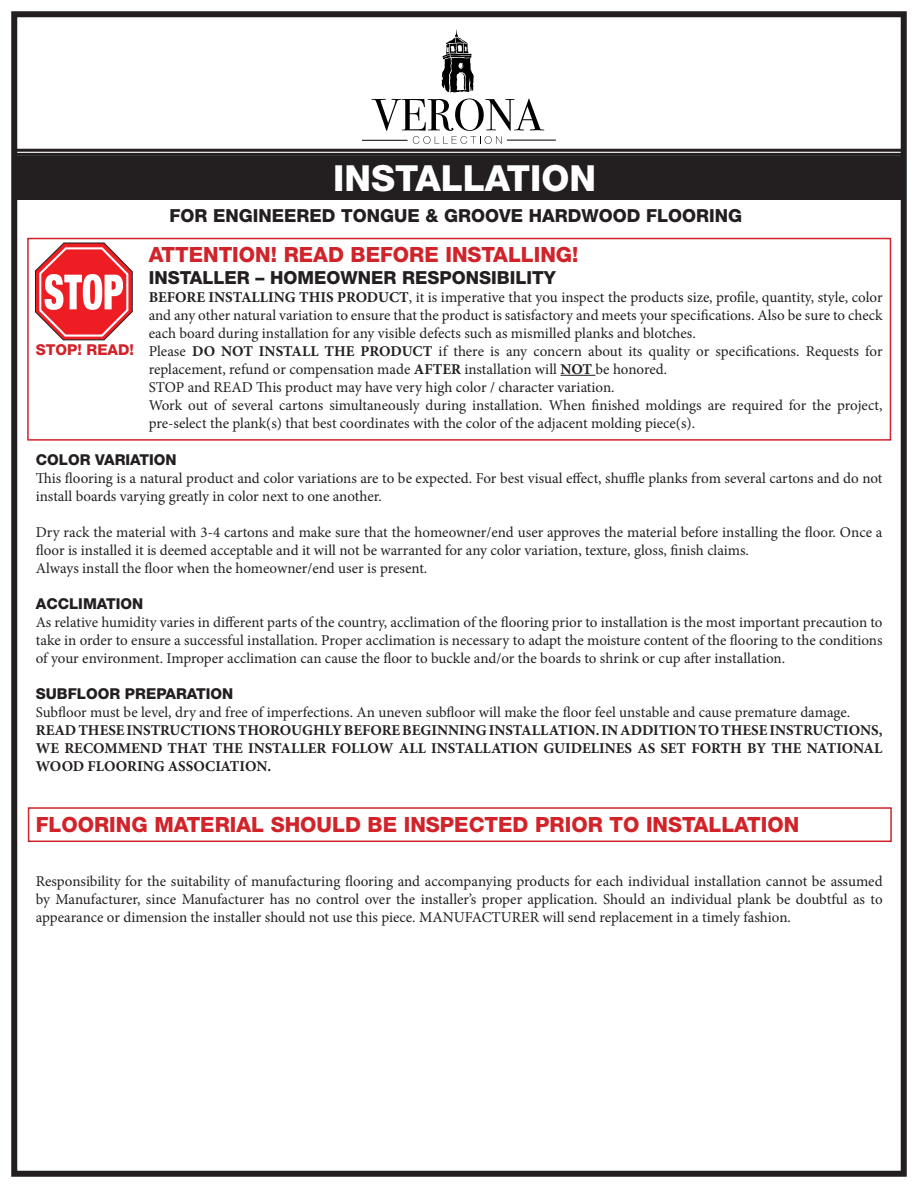
<style>
.page{position:relative;width:918px;height:1188px;background:#fff}
.page>*{position:absolute;margin:0;border:0;box-sizing:border-box;transform-origin:0 0}
.t1{font:800 36px "Helvetica Neue";color:#fff}
.t2{font:800 21px "Helvetica Neue";color:#d1232a}
.t3{font:800 18px "Helvetica Neue";color:#231f20}
.t4{font:15px/18px "Minion Pro";color:#231f20}
.t5{font:700 15px/18px "Minion Pro";color:#231f20;text-align:justify}
.t6{font:800 15px "Helvetica Neue";color:#231f20}
.t7{font:800 15px "Helvetica Neue";color:#d1232a}
.s1{font-weight:700}
</style>
<div class="page">
<div style="left:11px;top:11px;width:896px;height:1166px;border:6px solid #231f20"></div>
<hr style="left:14px;top:149px;width:890px;height:3px;background:#231f20">
<hr style="left:14px;top:153px;width:890px;height:3px;background:#231f20">
<div style="left:15px;top:156px;width:888px;height:44px;background:#231f20"></div>
<svg style="left:442px;top:29px;width:32px;height:63px"></svg>
<svg style="left:371px;top:98px;width:173px;height:46px"></svg>
<hr style="left:362px;top:140px;width:46px;height:1px;background:#000001">
<hr style="left:507px;top:140px;width:49px;height:1px;background:#000001">
<hr style="left:560px;top:375px;width:36px;height:1px;background:#231f20">
<svg style="left:35px;top:243px;width:98px;height:97px"></svg>
<div style="left:27px;top:238px;width:864px;height:203px;border:2px solid #d1232a"></div>
<div style="left:28px;top:807px;width:864px;height:35px;border:2px solid #d1232a"></div>
<h1 class="t1" style="left:333px;top:156px;width:264px">INSTALLATION</h1>
<p class="t7" style="left:36px;top:341px;width:100px">STOP! READ!</p>
<p class="t3" style="left:169px;top:204px;width:574px">FOR ENGINEERED TONGUE &amp; GROOVE HARDWOOD FLOORING</p>
<p class="t2" style="left:149px;top:242px;width:431px">ATTENTION! READ BEFORE INSTALLING!</p>
<p class="t3" style="left:149px;top:267px;width:409px">INSTALLER – HOMEOWNER RESPONSIBILITY</p>
<p class="t4" style="left:149px;top:288px;width:735px;text-align:justify"><span class="s1">BEFORE INSTALLING THIS PRODUCT</span>, it is imperative that you inspect the products size, profile, quantity, style, color and any other natural variation to ensure that the product is satisfactory and meets your specifications. Also be sure to check each board during installation for any visible defects such as mismilled planks and blotches.</p>
<p class="t4" style="left:149px;top:342px;width:735px">Please <span class="s1">DO NOT INSTALL THE PRODUCT</span> if there is any concern about its quality or specifications. Requests for replacement, refund or compensation made <span class="s1">AFTER</span> installation will <span class="s1">NOT</span> be honored.</p>
<p class="t4" style="left:149px;top:378px;width:468px">STOP and READ This product may have very high color / character variation.</p>
<p class="t4" style="left:149px;top:396px;width:735px">Work out of several cartons simultaneously during installation. When finished moldings are required for the project, pre-select the plank(s) that best coordinates with the color of the adjacent molding piece(s).</p>
<p class="t6" style="left:36px;top:450px;width:142px">COLOR VARIATION</p>
<p class="t4" style="left:36px;top:469px;width:848px">This flooring is a natural product and color variations are to be expected. For best visual effect, shuffle planks from several cartons and do not install boards varying greatly in color next to one another.</p>
<p class="t4" style="left:36px;top:523px;width:848px">Dry rack the material with 3-4 cartons and make sure that the homeowner/end user approves the material before installing the floor. Once a floor is installed it is deemed acceptable and it will not be warranted for any color variation, texture, gloss, finish claims.</p>
<p class="t4" style="left:36px;top:559px;width:393px">Always install the floor when the homeowner/end user is present.</p>
<p class="t6" style="left:36px;top:594px;width:109px">ACCLIMATION</p>
<p class="t4" style="left:36px;top:613px;width:848px;text-align:justify">As relative humidity varies in different parts of the country, acclimation of the flooring prior to installation is the most important precaution to take in order to ensure a successful installation. Proper acclimation is necessary to adapt the moisture content of the flooring to the conditions of your environment. Improper acclimation can cause the floor to buckle and/or the boards to shrink or cup after installation.</p>
<p class="t6" style="left:36px;top:684px;width:199px">SUBFLOOR PREPARATION</p>
<p class="t4" style="left:36px;top:703px;width:816px">Subfloor must be level, dry and free of imperfections. An uneven subfloor will make the floor feel unstable and cause premature damage.</p>
<p class="t5" style="left:36px;top:721px;width:848px">READ THESE INSTRUCTIONS THOROUGHLY BEFORE BEGINNING INSTALLATION. IN ADDITION TO THESE INSTRUCTIONS, WE RECOMMEND THAT THE INSTALLER FOLLOW ALL INSTALLATION GUIDELINES AS SET FORTH BY THE NATIONAL WOOD FLOORING ASSOCIATION.</p>
<p class="t2" style="left:36px;top:812px;width:765px">FLOORING MATERIAL SHOULD BE INSPECTED PRIOR TO INSTALLATION</p>
<p class="t4" style="left:36px;top:872px;width:848px;text-align:justify">Responsibility for the suitability of manufacturing flooring and accompanying products for each individual installation cannot be assumed by Manufacturer, since Manufacturer has no control over the installer’s proper application. Should an individual plank be doubtful as to appearance or dimension the installer should not use this piece. MANUFACTURER will send replacement in a timely fashion.</p>
</div>
